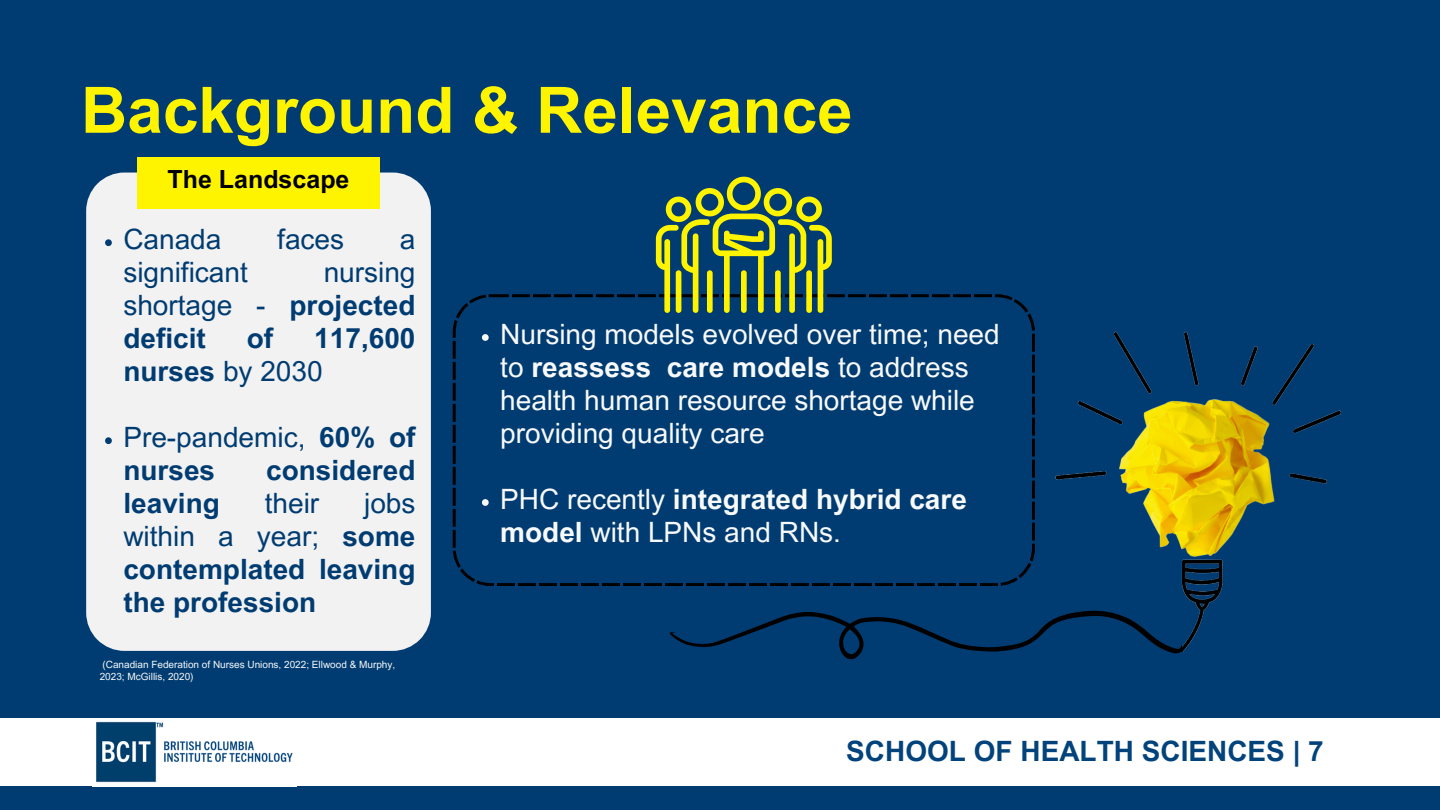
<style>
.page{position:relative;width:1440px;height:810px;background:#003c71}
.page>*{position:absolute;margin:0;border:0;box-sizing:border-box;transform-origin:0 0}
.t1{font:700 64px "Arial MT Pro";color:#fff400}
.t2{font:28px/33px "Arial MT Pro";color:#f8f9fa}
.t3{font:700 28px/33px "Arial MT Pro";color:#003c71}
.t4{font:28px/33px "Arial MT Pro";color:#003c71;text-align:justify}
.t5{font:700 28px "Arial MT Pro";color:#03437c}
.t6{font:700 25px "Arial MT Pro";color:#000}
.t7{font:10px/11.2px "Arial MT Pro";color:#f8f9fa}
.s1{font-weight:700}
.s2{font-weight:400}
</style>
<div class="page">
<div style="left:0;top:719px;width:1440px;height:67px;background:#fff"></div>
<img style="left:96px;top:721px;width:197px;height:62px">
<div style="left:86px;top:173px;width:345px;height:478px;background:#f2f2f2"></div>
<div style="left:137px;top:158px;width:243px;height:51px;background:#fff400"></div>
<svg style="left:453px;top:294px;width:575px;height:292px"></svg>
<img style="left:691px;top:313px;width:650px;height:339px">
<svg style="left:482px;top:334px;width:7px;height:7px"></svg>
<svg style="left:482px;top:499px;width:7px;height:7px"></svg>
<svg style="left:670px;top:611px;width:512px;height:49px"></svg>
<svg style="left:656px;top:177px;width:176px;height:136px"></svg>
<svg style="left:105px;top:239px;width:7px;height:7px"></svg>
<svg style="left:105px;top:437px;width:7px;height:7px"></svg>
<h4 class="t1" style="left:81px;top:86px;width:773px">Background &amp; Relevance</h4>
<p class="t6" style="left:168px;top:169px;width:183px">The Landscape</p>
<p class="t4" style="left:123px;top:226px;width:100px">Canada</p>
<p class="t4" style="left:277px;top:226px;width:68px">faces</p>
<p class="t4" style="left:400px;top:226px;width:17px">a</p>
<p class="t4" style="left:123px;top:259px;width:126px">significant</p>
<p class="t4" style="left:123px;top:259px;width:294px;text-indent:200px">nursing shortage - <span class="s1">projected deficit</span></p>
<p class="t3" style="left:247px;top:325px;width:28px">of</p>
<p class="t3" style="left:123px;top:325px;width:294px;text-indent:191px">117,600 nurses <span class="s2">by 2030</span></p>
<p class="t4" style="left:123px;top:424px;width:294px">Pre-pandemic, <span class="s1">60% of nurses</span></p>
<p class="t3" style="left:266px;top:457px;width:151px">considered</p>
<p class="t3" style="left:123px;top:490px;width:294px;text-align:justify;text-indent:241px"><span class="s2">jobs within a year;</span> some contemplated leaving the profession</p>
<p class="t3" style="left:123px;top:490px;width:98px">leaving</p>
<p class="t4" style="left:265px;top:490px;width:56px">their</p>
<p class="t7" style="left:100px;top:660px;width:297px">(Canadian Federation of Nurses Unions, 2022; Ellwood &amp; Murphy,<br>2023; McGillis, 2020)</p>
<p class="t2" style="left:500px;top:321px;width:501px">Nursing models evolved over time; need to <span class="s1">reassess care models</span> to address health human resource shortage while providing quality care</p>
<p class="t2" style="left:500px;top:486px;width:468px">PHC recently <span class="s1">integrated hybrid care model</span> with LPNs and RNs.</p>
<p class="t5" style="left:846px;top:741px;width:479px">SCHOOL OF HEALTH SCIENCES | 7</p>
</div>
